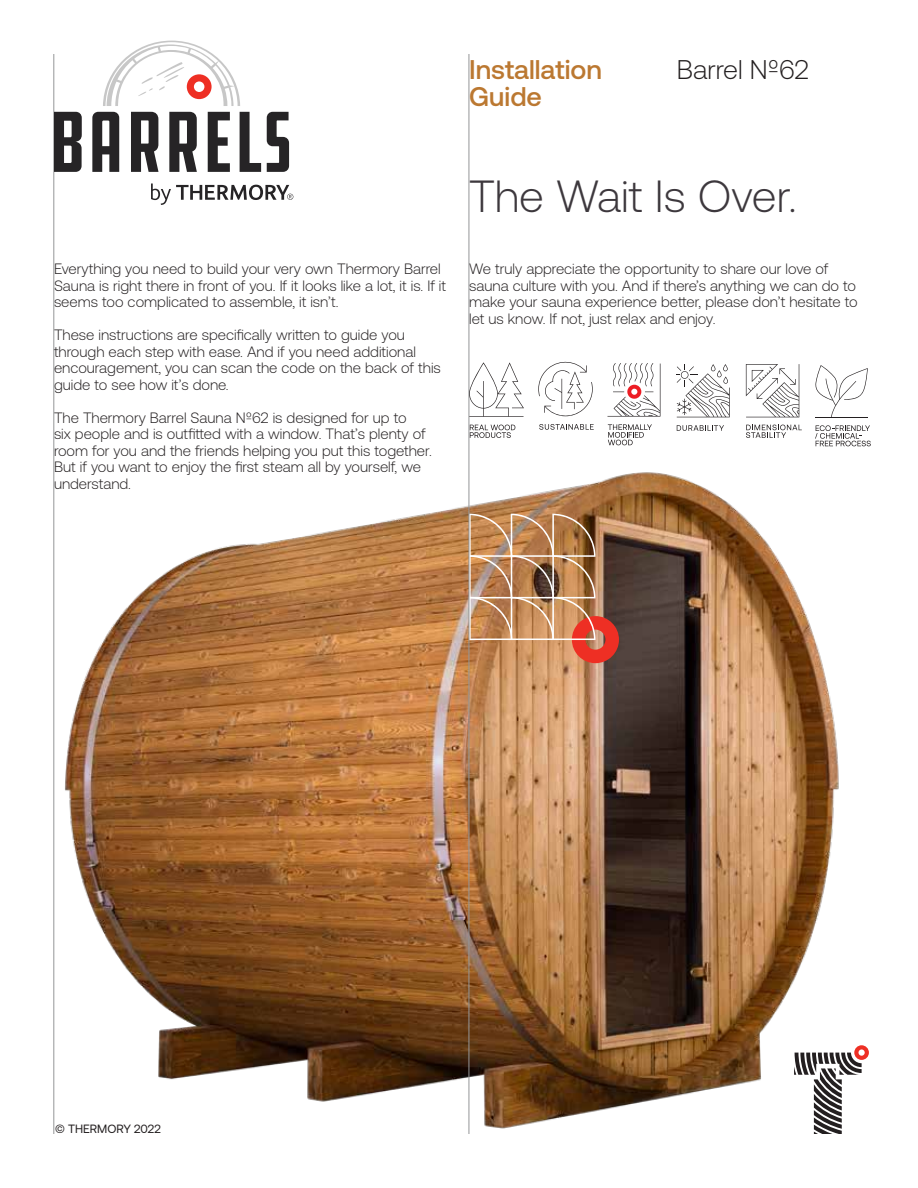
<style>
.page{position:relative;width:918px;height:1188px;background:#fff}
.page>*{position:absolute;margin:0;border:0;box-sizing:border-box;transform-origin:0 0}
.t1{font:300 45px "Aeonik";color:#3d383d}
.t2{font:500 27px/27px "Aeonik";color:#bb7831}
.t3{font:300 27px "Aeonik";color:#231f20}
.t4{font:300 15px/16.5px "Aeonik";color:#231f20}
.t5{font:12px "Aeonik";color:#231f20}
</style>
<div class="page">
<img style="left:65px;top:471px;width:774px;height:660px">
<svg style="left:794px;top:1045px;width:75px;height:89px"></svg>
<img style="left:470px;top:514px;width:149px;height:149px">
<hr style="left:54px;top:54px;width:1px;height:1080px;background:#949698">
<hr style="left:469px;top:54px;width:1px;height:1080px;background:#949698">
<svg style="left:54px;top:112px;width:28px;height:60px"></svg>
<svg style="left:92px;top:112px;width:27px;height:60px"></svg>
<svg style="left:131px;top:112px;width:27px;height:60px"></svg>
<svg style="left:169px;top:112px;width:28px;height:60px"></svg>
<svg style="left:208px;top:112px;width:22px;height:60px"></svg>
<svg style="left:240px;top:112px;width:21px;height:60px"></svg>
<svg style="left:267px;top:112px;width:22px;height:60px"></svg>
<svg style="left:151px;top:184px;width:142px;height:21px"></svg>
<svg style="left:103px;top:41px;width:137px;height:65px"></svg>
<svg style="left:746px;top:364px;width:53px;height:53px"></svg>
<svg style="left:746px;top:425px;width:56px;height:13px"></svg>
<svg style="left:677px;top:364px;width:53px;height:53px"></svg>
<svg style="left:677px;top:425px;width:47px;height:6px"></svg>
<svg style="left:538px;top:361px;width:56px;height:69px"></svg>
<svg style="left:607px;top:363px;width:53px;height:54px"></svg>
<svg style="left:608px;top:424px;width:44px;height:21px"></svg>
<svg style="left:815px;top:365px;width:53px;height:53px"></svg>
<svg style="left:815px;top:425px;width:56px;height:21px"></svg>
<svg style="left:469px;top:362px;width:55px;height:55px"></svg>
<svg style="left:470px;top:425px;width:45px;height:13px"></svg>
<h2 class="t2" style="left:469px;top:56px;width:134px">Installation<br>Guide</h2>
<h2 class="t3" style="left:677px;top:55px;width:134px">Barrel Nº62</h2>
<p class="t4" style="left:54px;top:261px;width:394px">Everything you need to build your very own Thermory Barrel<br>Sauna is right there in front of you. If it looks like a lot, it is. If it seems too complicated to assemble, it isn’t.</p>
<p class="t4" style="left:54px;top:327px;width:388px">These instructions are specifically written to guide you through each step with ease. And if you need additional encouragement, you can scan the code on the back of this guide to see how it’s done.</p>
<p class="t4" style="left:54px;top:409px;width:379px">The Thermory Barrel Sauna Nº62 is designed for up to<br>six people and is outfitted with a window. That’s plenty of room for you and the friends helping you put this together.<br>But if you want to enjoy the first steam all by yourself, we understand.</p>
<h1 class="t1" style="left:469px;top:172px;width:329px">The Wait Is Over.</h1>
<p class="t4" style="left:469px;top:261px;width:390px">We truly appreciate the opportunity to share our love of sauna culture with you. And if there’s anything we can do to make your sauna experience better, please don’t hesitate to let us know. If not, just relax and enjoy.</p>
<p class="t5" style="left:55px;top:1122px;width:107px">© THERMORY 2022</p>
</div>
